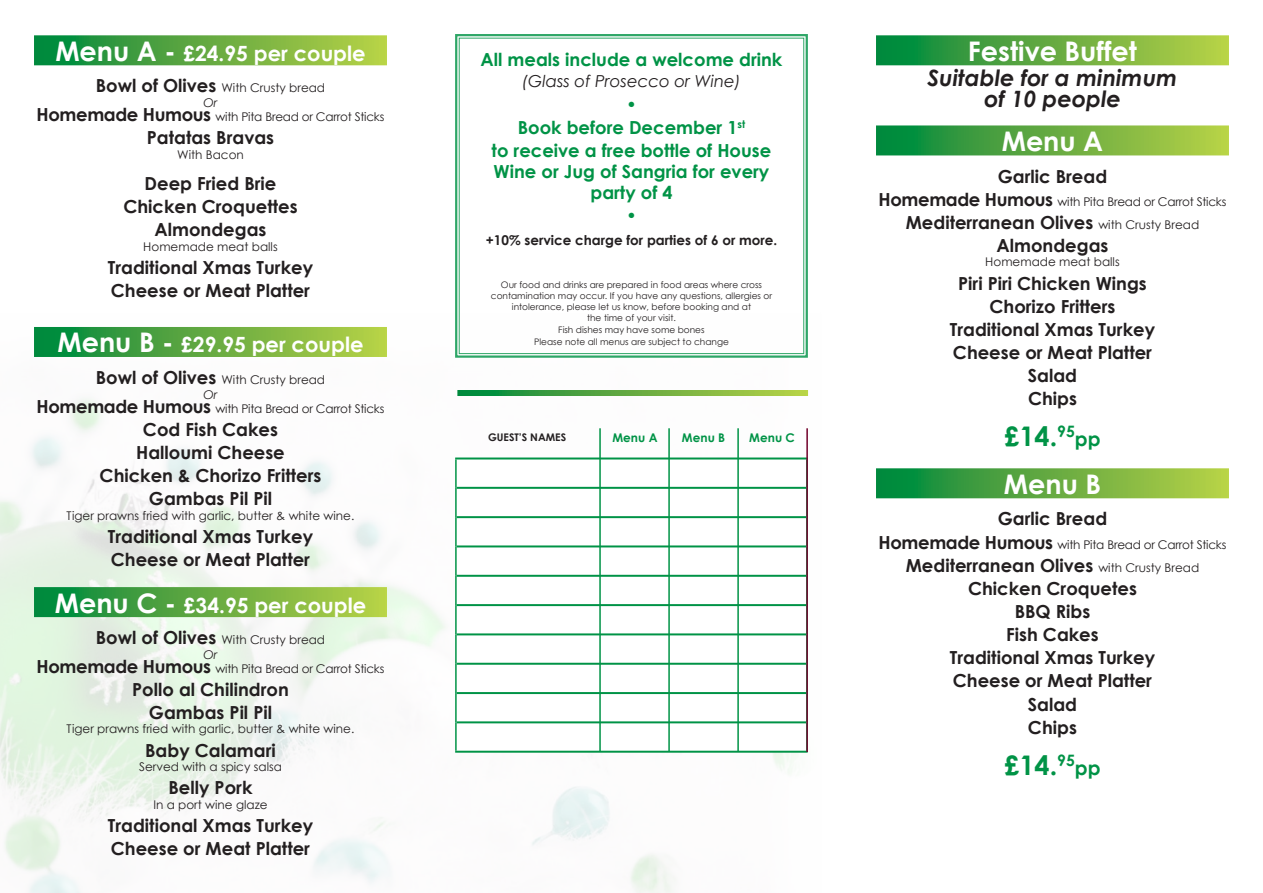
<style>
.page{position:relative;width:1263px;height:893px;background:#fff}
.page>*{position:absolute;margin:0;border:0;box-sizing:border-box;transform-origin:0 0}
.t1{font:700 27px "Century Gothic";color:#fff}
.t2{font:700 27px "Century Gothic";color:#009346}
.t3{font:italic 700 22.5px/21px "Century Gothic";color:#231f20;text-align:center}
.t4{font:700 21px "Century Gothic";color:#fff}
.t5{font:700 19.5px "Century Gothic";color:#009346}
.t6{font:700 18px/23.1px "Century Gothic";color:#231f20;text-align:center}
.t7{font:700 18px/23.1px "Century Gothic";color:#009346;text-align:center}
.t8{font:italic 16.5px "Century Gothic";color:#231f20}
.t9{font:700 13.5px "Century Gothic";color:#231f20}
.t10{font:12px/14.2px "Century Gothic";letter-spacing:-.02em;color:#231f20;text-align:center}
.t11{font:12px "Century Gothic";color:#231f20}
.t12{font:700 12px "Century Gothic";color:#009346}
.t13{font:700 10.5px "Century Gothic";color:#231f20}
.t14{font:9px/10.8px "Century Gothic";color:#231f20;text-align:center}
.s1{font-size:27px}
.s2{font-weight:700;font-size:18px}
.s3{font-style:italic}
.s4{font-weight:400;font-size:12px}
</style>
<div class="page">
<img style="left:0;top:390px;width:809px;height:503px">
<svg style="left:457px;top:459px;width:349px;height:292px"></svg>
<hr style="left:455px;top:457px;width:353px;height:2px;background:#009346">
<hr style="left:457px;top:487px;width:349px;height:2px;background:#009346">
<hr style="left:457px;top:516px;width:349px;height:2px;background:#009346">
<hr style="left:457px;top:545px;width:349px;height:2px;background:#009346">
<hr style="left:457px;top:575px;width:349px;height:2px;background:#009346">
<hr style="left:457px;top:604px;width:349px;height:2px;background:#009346">
<hr style="left:457px;top:633px;width:349px;height:2px;background:#009346">
<hr style="left:457px;top:663px;width:349px;height:2px;background:#009346">
<hr style="left:457px;top:692px;width:349px;height:2px;background:#009346">
<hr style="left:457px;top:721px;width:349px;height:2px;background:#009346">
<hr style="left:455px;top:751px;width:353px;height:2px;background:#009346">
<hr style="left:455px;top:459px;width:2px;height:29px;background:#009346">
<hr style="left:455px;top:488px;width:2px;height:29px;background:#009346">
<hr style="left:455px;top:517px;width:2px;height:29px;background:#009346">
<hr style="left:455px;top:546px;width:2px;height:30px;background:#009346">
<hr style="left:455px;top:576px;width:2px;height:29px;background:#009346">
<hr style="left:455px;top:605px;width:2px;height:29px;background:#009346">
<hr style="left:455px;top:634px;width:2px;height:30px;background:#009346">
<hr style="left:455px;top:664px;width:2px;height:29px;background:#009346">
<hr style="left:455px;top:693px;width:2px;height:29px;background:#009346">
<hr style="left:455px;top:722px;width:2px;height:29px;background:#009346">
<hr style="left:599px;top:428px;width:2px;height:324px;background:#009346">
<hr style="left:668px;top:428px;width:2px;height:324px;background:#009346">
<hr style="left:737px;top:428px;width:2px;height:324px;background:#009346">
<hr style="left:806px;top:428px;width:2px;height:324px;background:#71002a">
<svg style="left:34px;top:35px;width:353px;height:30px;background:#61ac43"></svg>
<svg style="left:34px;top:327px;width:353px;height:30px;background:#60ab41"></svg>
<svg style="left:34px;top:587px;width:353px;height:30px;background:#60ab42"></svg>
<svg style="left:457px;top:390px;width:351px;height:6px;background:#60ab41"></svg>
<svg style="left:455px;top:34px;width:353px;height:324px"></svg>
<svg style="left:876px;top:35px;width:353px;height:30px;background:#61ac43"></svg>
<svg style="left:876px;top:125px;width:353px;height:30px;background:#62ac44"></svg>
<svg style="left:876px;top:468px;width:353px;height:30px;background:#61ac43"></svg>
<p class="t4" style="left:55px;top:40px;width:312px"><span class="s1">Menu A -</span> £24.95 per couple</p>
<p class="t10" style="left:37px;top:81px;width:349px"><span class="s2">Bowl of Olives</span> With Crusty bread<br><span class="s3">Or<br></span><span class="s2">Homemade Humous</span> with Pita Bread or Carrot Sticks</p>
<p class="t6" style="left:147px;top:126px;width:129px">Patatas Bravas</p>
<p class="t11" style="left:177px;top:147px;width:68px">With Bacon</p>
<p class="t6" style="left:123px;top:172px;width:176px">Deep Fried Brie<br>Chicken Croquettes<br>Almondegas</p>
<p class="t11" style="left:143px;top:239px;width:136px">Homemade meat balls</p>
<p class="t6" style="left:108px;top:255px;width:207px;text-align:left">Traditional Xmas Turkey<br>Cheese or Meat Platter</p>
<p class="t4" style="left:58px;top:332px;width:307px"><span class="s1">Menu B -</span> £29.95 per couple</p>
<p class="t10" style="left:37px;top:372px;width:349px"><span class="s2">Bowl of Olives</span> With Crusty bread<br><span class="s3">Or<br></span><span class="s2">Homemade Humous</span> with Pita Bread or Carrot Sticks</p>
<p class="t6" style="left:100px;top:417px;width:223px">Cod Fish Cakes<br>Halloumi Cheese<br>Chicken &amp; Chorizo Fritters<br>Gambas Pil Pil</p>
<p class="t11" style="left:67px;top:508px;width:289px">Tiger prawns fried with garlic, butter &amp; white wine.</p>
<p class="t6" style="left:108px;top:524px;width:207px;text-align:left">Traditional Xmas Turkey<br>Cheese or Meat Platter</p>
<p class="t4" style="left:55px;top:592px;width:313px"><span class="s1">Menu C -</span> £34.95 per couple</p>
<p class="t10" style="left:37px;top:633px;width:349px"><span class="s2">Bowl of Olives</span> With Crusty bread<br><span class="s3">Or<br></span><span class="s2">Homemade Humous</span> with Pita Bread or Carrot Sticks</p>
<p class="t6" style="left:132px;top:677px;width:158px">Pollo al Chilindron<br>Gambas Pil Pil</p>
<p class="t11" style="left:67px;top:722px;width:289px">Tiger prawns fried with garlic, butter &amp; white wine.</p>
<p class="t6" style="left:145px;top:738px;width:132px">Baby Calamari</p>
<p class="t11" style="left:139px;top:759px;width:144px">Served with a spicy salsa</p>
<p class="t6" style="left:169px;top:776px;width:85px">Belly Pork</p>
<p class="t11" style="left:153px;top:797px;width:116px">In a port wine glaze</p>
<p class="t6" style="left:108px;top:813px;width:207px;text-align:left">Traditional Xmas Turkey<br>Cheese or Meat Platter</p>
<p class="t7" style="left:481px;top:48px;width:303px">All meals include a welcome drink</p>
<p class="t8" style="left:522px;top:71px;width:220px">(Glass of Prosecco or Wine)</p>
<p class="t7" style="left:492px;top:92px;width:281px">•<br>Book before December 1<sup>st<br></sup>to receive a free bottle of House</p>
<p class="t7" style="left:494px;top:160px;width:277px;line-height:21px">Wine or Jug of Sangria for every party of 4</p>
<p class="t7" style="left:626px;top:203px;width:12px">•</p>
<p class="t9" style="left:486px;top:232px;width:293px">+10% service charge for parties of 6 or more.</p>
<p class="t14" style="left:491px;top:280px;width:283px">Our food and drinks are prepared in food areas where cross contamination may occur. If you have any questions, allergies or intolerance, please let us know, before booking and at<br>the time of your visit.</p>
<p class="t14" style="left:534px;top:323px;width:196px;line-height:12px">Fish dishes may have some bones<br>Please note all menus are subject to change</p>
<p class="t13" style="left:488px;top:431px;width:80px">GUEST’S NAMES</p>
<p class="t12" style="left:612px;top:430px;width:47px">Menu A</p>
<p class="t12" style="left:682px;top:430px;width:45px">Menu B</p>
<p class="t12" style="left:749px;top:430px;width:47px">Menu C</p>
<h1 class="t1" style="left:968px;top:34px;width:171px">Festive Buffet</h1>
<p class="t3" style="left:928px;top:67px;width:251px">Suitable for a minimum of 10 people</p>
<h1 class="t1" style="left:1002px;top:124px;width:103px">Menu A</h1>
<p class="t6" style="left:998px;top:164px;width:111px">Garlic Bread</p>
<p class="t10" style="left:879px;top:194px;width:349px"><span class="s2">Homemade Humous</span> with Pita Bread or Carrot Sticks</p>
<p class="t6" style="left:906px;top:210px;width:295px">Mediterranean Olives <span class="s4">with Crusty Bread<br></span>Almondegas</p>
<p class="t11" style="left:985px;top:255px;width:136px">Homemade meat balls</p>
<p class="t6" style="left:950px;top:271px;width:207px">Piri Piri Chicken Wings<br>Chorizo Fritters<br>Traditional Xmas Turkey<br>Cheese or Meat Platter<br>Salad<br>Chips</p>
<h1 class="t2" style="left:1004px;top:419px;width:72px">£14.<sup>95</sup></h1>
<p class="t5" style="left:1075px;top:427px;width:27px">pp</p>
<h1 class="t1" style="left:1004px;top:467px;width:99px">Menu B</h1>
<p class="t6" style="left:998px;top:507px;width:111px">Garlic Bread</p>
<p class="t10" style="left:879px;top:537px;width:349px"><span class="s2">Homemade Humous</span> with Pita Bread or Carrot Sticks</p>
<p class="t6" style="left:906px;top:553px;width:295px">Mediterranean Olives <span class="s4">with Crusty Bread<br></span>Chicken Croquetes<br>BBQ Ribs<br>Fish Cakes<br>Traditional Xmas Turkey<br>Cheese or Meat Platter<br>Salad<br>Chips</p>
<h1 class="t2" style="left:1004px;top:748px;width:72px">£14.<sup>95</sup></h1>
<p class="t5" style="left:1075px;top:755px;width:27px">pp</p>
</div>
